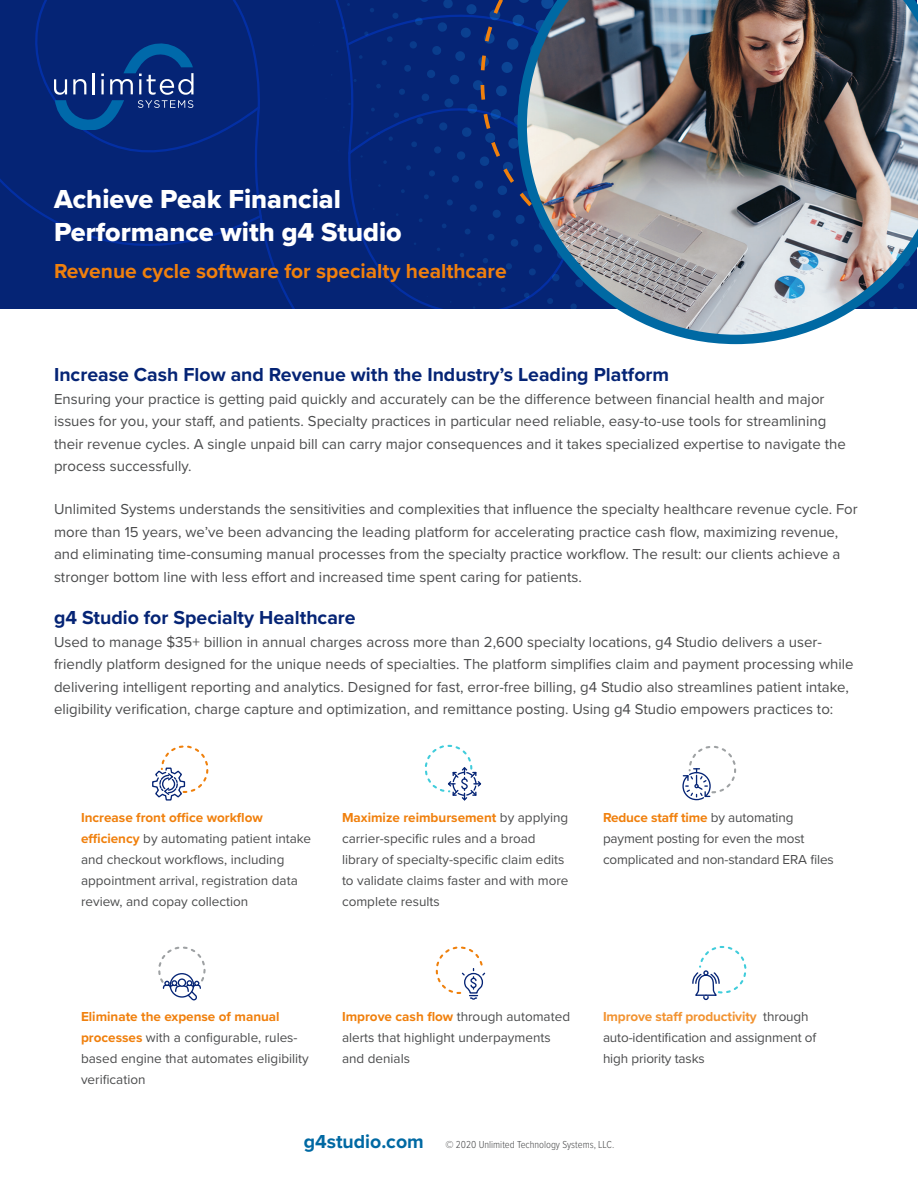
<style>
.page{position:relative;width:918px;height:1188px;background:#fff}
.page>*{position:absolute;margin:0;border:0;box-sizing:border-box;transform-origin:0 0}
.t1{font:27px/33.5px "Proxima Nova Extrabld";color:#fff}
.t2{font:700 21px "Proxima Nova";color:#f0800d}
.t3{font:700 19.5px "Proxima Nova";color:#052475}
.t4{font:700 19.5px "Proxima Nova";color:#0069a3}
.t5{font:15px/22.5px "Proxima Nova";color:#4b4c4d}
.t6{font:13.5px/21px "Proxima Nova";color:#4b4c4d}
.t7{font:300 10.5px "Proxima Nova Cond";color:#4b4c4d}
.s1{font-weight:700;color:#f0800d}
.s2{font-weight:700;color:#f29331}
</style>
<div class="page">
<div style="left:1px;top:1px;width:916px;height:308px;background:#052475"></div>
<svg style="left:1px;top:1px;width:338px;height:245px"></svg>
<svg style="left:235px;top:2px;width:282px;height:307px"></svg>
<svg style="left:481px;top:0;width:36px;height:266px"></svg>
<svg style="left:152px;top:745px;width:57px;height:56px"></svg>
<svg style="left:424px;top:744px;width:57px;height:57px"></svg>
<svg style="left:682px;top:746px;width:55px;height:55px"></svg>
<svg style="left:54px;top:42px;width:139px;height:88px"></svg>
<svg style="left:158px;top:946px;width:47px;height:55px"></svg>
<svg style="left:435px;top:946px;width:51px;height:54px"></svg>
<svg style="left:692px;top:946px;width:55px;height:54px"></svg>
<img style="left:517px;top:0;width:401px;height:344px">
<p class="t1" style="left:54px;top:182px;width:349px">Achieve Peak Financial<br>Performance with g4 Studio</p>
<p class="t2" style="left:54px;top:255px;width:454px">Revenue cycle software for specialty healthcare</p>
<p class="t3" style="left:54px;top:360px;width:617px">Increase Cash Flow and Revenue with the Industry’s Leading Platform</p>
<p class="t5" style="left:54px;top:387px;width:793px">Ensuring your practice is getting paid quickly and accurately can be the difference between financial health and major issues for you, your staff, and patients. Specialty practices in particular need reliable, easy-to-use tools for streamlining their revenue cycles. A single unpaid bill can carry major consequences and it takes specialized expertise to navigate the process successfully.</p>
<p class="t5" style="left:54px;top:497px;width:805px">Unlimited Systems understands the sensitivities and complexities that influence the specialty healthcare revenue cycle. For more than 15 years, we’ve been advancing the leading platform for accelerating practice cash flow, maximizing revenue, and eliminating time-consuming manual processes from the specialty practice workflow. The result: our clients achieve a stronger bottom line with less effort and increased time spent caring for patients.</p>
<p class="t3" style="left:54px;top:603px;width:303px">g4 Studio for Specialty Healthcare</p>
<p class="t5" style="left:54px;top:630px;width:801px">Used to manage $35+ billion in annual charges across more than 2,600 specialty locations, g4 Studio delivers a user&shy;friendly platform designed for the unique needs of specialties. The platform simplifies claim and payment processing while delivering intelligent reporting and analytics. Designed for fast, error-free billing, g4 Studio also streamlines patient intake, eligibility verification, charge capture and optimization, and remittance posting. Using g4 Studio empowers practices to:</p>
<p class="t6" style="left:81px;top:807px;width:232px"><span class="s1">Increase front office workflow efficiency</span> by automating patient intake and checkout workflows, including appointment arrival, registration data review, and copay collection</p>
<p class="t6" style="left:342px;top:807px;width:228px"><span class="s1">Maximize reimbursement</span> by applying carrier-specific rules and a broad library of specialty-specific claim edits to validate claims faster and with more complete results</p>
<p class="t6" style="left:603px;top:807px;width:232px"><span class="s1">Reduce staff time</span> by automating payment posting for even the most complicated and non-standard ERA files</p>
<p class="t6" style="left:81px;top:1005px;width:229px"><span class="s1">Eliminate the expense of manual processes</span> with a configurable, rules&shy;based engine that automates eligibility verification</p>
<p class="t6" style="left:342px;top:1005px;width:230px"><span class="s1">Improve cash flow</span> through automated alerts that highlight underpayments and denials</p>
<p class="t6" style="left:603px;top:1005px;width:215px"><span class="s2">Improve staff productivity</span> through auto-identification and assignment of high priority tasks</p>
<p class="t4" style="left:304px;top:1127px;width:122px">g4studio.com</p>
<p class="t7" style="left:445px;top:1137px;width:170px">© 2020 Unlimited Technology Systems, LLC.</p>
</div>
